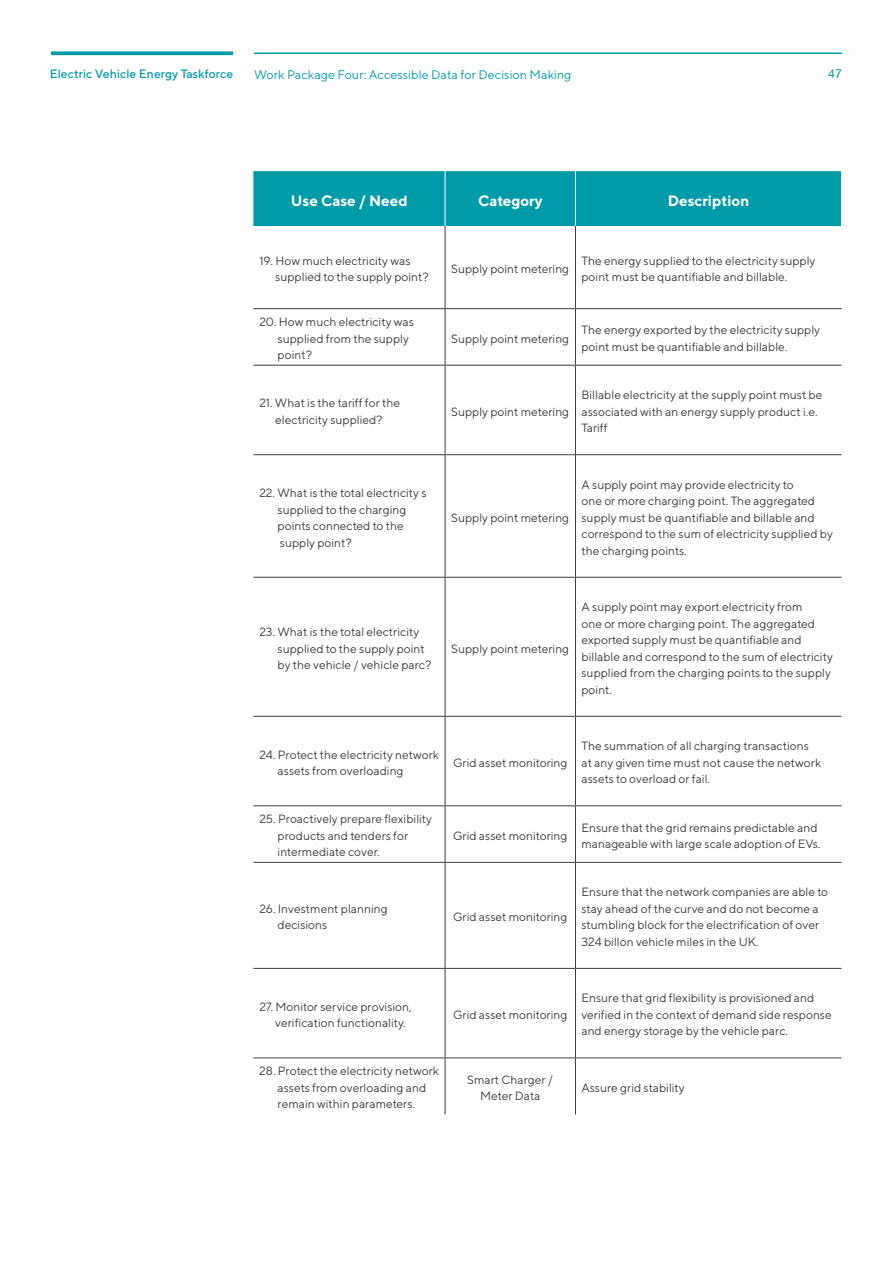
<style>
.page{position:relative;width:893px;height:1263px;background:#fff}
.page>*{position:absolute;margin:0;border:0;box-sizing:border-box;transform-origin:0 0}
.t1{font:700 15px "TT Norms";color:#fff}
.t2{font:12.45px "TT Norms";letter-spacing:.005em;color:#009ba9}
.t3{font:12.45px "Helvetica Neue";color:#009ba9}
.t4{font:500 12.15px "TT Norms";letter-spacing:.005em;color:#009ba9}
.t5{font:12px/16.5px "TT Norms";color:#3c3c3b}
</style>
<div class="page">
<hr style="left:254px;top:53px;width:588px;height:1px;background:#009ba9">
<svg style="left:51px;top:51px;width:182px;height:4px"></svg>
<div style="left:253px;top:171px;width:588px;height:55px;background:#009ba9"></div>
<hr style="left:445px;top:171px;width:1px;height:55px;background:#fff">
<hr style="left:575px;top:171px;width:1px;height:55px;background:#fff">
<hr style="left:445px;top:226px;width:1px;height:82px;background:#3c3c3b">
<hr style="left:575px;top:226px;width:1px;height:82px;background:#3c3c3b">
<hr style="left:253px;top:308px;width:192px;height:1px;background:#3c3c3b">
<hr style="left:445px;top:308px;width:130px;height:1px;background:#3c3c3b">
<hr style="left:445px;top:309px;width:1px;height:56px;background:#3c3c3b">
<hr style="left:575px;top:308px;width:267px;height:1px;background:#3c3c3b">
<hr style="left:575px;top:309px;width:1px;height:56px;background:#3c3c3b">
<hr style="left:253px;top:365px;width:192px;height:1px;background:#3c3c3b">
<hr style="left:445px;top:365px;width:130px;height:1px;background:#3c3c3b">
<hr style="left:445px;top:366px;width:1px;height:88px;background:#3c3c3b">
<hr style="left:575px;top:365px;width:267px;height:1px;background:#3c3c3b">
<hr style="left:575px;top:366px;width:1px;height:88px;background:#3c3c3b">
<hr style="left:253px;top:454px;width:192px;height:1px;background:#3c3c3b">
<hr style="left:445px;top:454px;width:130px;height:1px;background:#3c3c3b">
<hr style="left:445px;top:455px;width:1px;height:122px;background:#3c3c3b">
<hr style="left:575px;top:454px;width:267px;height:1px;background:#3c3c3b">
<hr style="left:575px;top:455px;width:1px;height:122px;background:#3c3c3b">
<hr style="left:253px;top:577px;width:192px;height:1px;background:#3c3c3b">
<hr style="left:445px;top:577px;width:130px;height:1px;background:#3c3c3b">
<hr style="left:445px;top:578px;width:1px;height:138px;background:#3c3c3b">
<hr style="left:575px;top:577px;width:267px;height:1px;background:#3c3c3b">
<hr style="left:575px;top:578px;width:1px;height:138px;background:#3c3c3b">
<hr style="left:253px;top:716px;width:192px;height:1px;background:#3c3c3b">
<hr style="left:445px;top:716px;width:130px;height:1px;background:#3c3c3b">
<hr style="left:445px;top:717px;width:1px;height:88px;background:#3c3c3b">
<hr style="left:575px;top:716px;width:267px;height:1px;background:#3c3c3b">
<hr style="left:575px;top:717px;width:1px;height:88px;background:#3c3c3b">
<hr style="left:253px;top:805px;width:192px;height:1px;background:#3c3c3b">
<hr style="left:445px;top:805px;width:130px;height:1px;background:#3c3c3b">
<hr style="left:445px;top:806px;width:1px;height:56px;background:#3c3c3b">
<hr style="left:575px;top:805px;width:267px;height:1px;background:#3c3c3b">
<hr style="left:575px;top:806px;width:1px;height:56px;background:#3c3c3b">
<hr style="left:253px;top:862px;width:192px;height:1px;background:#3c3c3b">
<hr style="left:445px;top:862px;width:130px;height:1px;background:#3c3c3b">
<hr style="left:445px;top:863px;width:1px;height:105px;background:#3c3c3b">
<hr style="left:575px;top:862px;width:267px;height:1px;background:#3c3c3b">
<hr style="left:575px;top:863px;width:1px;height:105px;background:#3c3c3b">
<hr style="left:253px;top:968px;width:192px;height:1px;background:#3c3c3b">
<hr style="left:445px;top:968px;width:130px;height:1px;background:#3c3c3b">
<hr style="left:445px;top:969px;width:1px;height:88px;background:#3c3c3b">
<hr style="left:575px;top:968px;width:267px;height:1px;background:#3c3c3b">
<hr style="left:575px;top:969px;width:1px;height:88px;background:#3c3c3b">
<hr style="left:253px;top:1057px;width:192px;height:1px;background:#3c3c3b">
<hr style="left:445px;top:1057px;width:130px;height:1px;background:#3c3c3b">
<hr style="left:445px;top:1058px;width:1px;height:56px;background:#3c3c3b">
<hr style="left:575px;top:1057px;width:267px;height:1px;background:#3c3c3b">
<hr style="left:575px;top:1058px;width:1px;height:56px;background:#3c3c3b">
<p class="t4" style="left:50px;top:66px;width:185px">Electric Vehicle Energy Taskforce</p>
<p class="t2" style="left:254px;top:67px;width:319px">Work Package Four: Accessible Data for Decision Making</p>
<p class="t3" style="left:828px;top:65px;width:15px">47</p>
<p class="t1" style="left:291px;top:191px;width:118px">Use Case / Need</p>
<p class="t1" style="left:478px;top:191px;width:66px">Category</p>
<p class="t1" style="left:668px;top:191px;width:83px">Description</p>
<p class="t5" style="left:275px;top:252px;width:155px;text-indent:-16px">19. How much electricity was supplied to the supply point?</p>
<p class="t5" style="left:451px;top:260px;width:119px">Supply point metering</p>
<p class="t5" style="left:581px;top:252px;width:235px">The energy supplied to the electricity supply point must be quantifiable and billable.</p>
<p class="t5" style="left:278px;top:313px;width:138px;text-indent:-18px">20. How much electricity was supplied from the supply point?</p>
<p class="t5" style="left:451px;top:330px;width:119px">Supply point metering</p>
<p class="t5" style="left:581px;top:322px;width:240px">The energy exported by the electricity supply point must be quantifiable and billable.</p>
<p class="t5" style="left:259px;top:395px;width:142px;text-align:center">21. What is the tariff for the electricity supplied?</p>
<p class="t5" style="left:451px;top:403px;width:119px">Supply point metering</p>
<p class="t5" style="left:581px;top:386px;width:242px">Billable electricity at the supply point must be associated with an energy supply product i.e.<br>Tariff</p>
<p class="t5" style="left:278px;top:484px;width:151px;text-indent:-18px">22. What is the total electricity s supplied to the charging points connected to the supply point?</p>
<p class="t5" style="left:278px;top:623px;width:155px;text-indent:-18px">23. What is the total electricity supplied to the supply point by the vehicle / vehicle parc?</p>
<p class="t5" style="left:451px;top:509px;width:119px">Supply point metering</p>
<p class="t5" style="left:581px;top:476px;width:253px">A supply point may provide electricity to<br>one or more charging point. The aggregated supply must be quantifiable and billable and correspond to the sum of electricity supplied by the charging points.</p>
<p class="t5" style="left:451px;top:640px;width:119px">Supply point metering</p>
<p class="t5" style="left:581px;top:598px;width:253px">A supply point may export electricity from<br>one or more charging point. The aggregated exported supply must be quantifiable and billable and correspond to the sum of electricity supplied from the charging points to the supply point.</p>
<p class="t5" style="left:278px;top:746px;width:163px;text-indent:-18px">24. Protect the electricity network assets from overloading</p>
<p class="t5" style="left:453px;top:754px;width:116px">Grid asset monitoring</p>
<p class="t5" style="left:581px;top:738px;width:241px">The summation of all charging transactions at any given time must not cause the network assets to overload or fail.</p>
<p class="t5" style="left:278px;top:811px;width:156px;text-indent:-18px">25. Proactively prepare flexibility products and tenders for intermediate cover.</p>
<p class="t5" style="left:453px;top:827px;width:116px">Grid asset monitoring</p>
<p class="t5" style="left:581px;top:819px;width:241px">Ensure that the grid remains predictable and manageable with large scale adoption of EVs.</p>
<p class="t5" style="left:278px;top:900px;width:112px;text-indent:-18px">26. Investment planning decisions</p>
<p class="t5" style="left:453px;top:908px;width:116px">Grid asset monitoring</p>
<p class="t5" style="left:581px;top:884px;width:248px">Ensure that the network companies are able to stay ahead of the curve and do not become a stumbling block for the electrification of over 324 billon vehicle miles in the UK.</p>
<p class="t5" style="left:275px;top:998px;width:138px;text-indent:-16px">27. Monitor service provision, verification functionality.</p>
<p class="t5" style="left:453px;top:1006px;width:116px">Grid asset monitoring</p>
<p class="t5" style="left:581px;top:990px;width:252px">Ensure that grid flexibility is provisioned and verified in the context of demand side response and energy storage by the vehicle parc.</p>
<p class="t5" style="left:259px;top:1063px;width:181px;text-align:center">28. Protect the electricity network assets from overloading and remain within parameters.</p>
<p class="t5" style="left:467px;top:1071px;width:87px;text-align:center">Smart Charger /<br>Meter Data</p>
<p class="t5" style="left:581px;top:1079px;width:105px">Assure grid stability</p>
</div>
